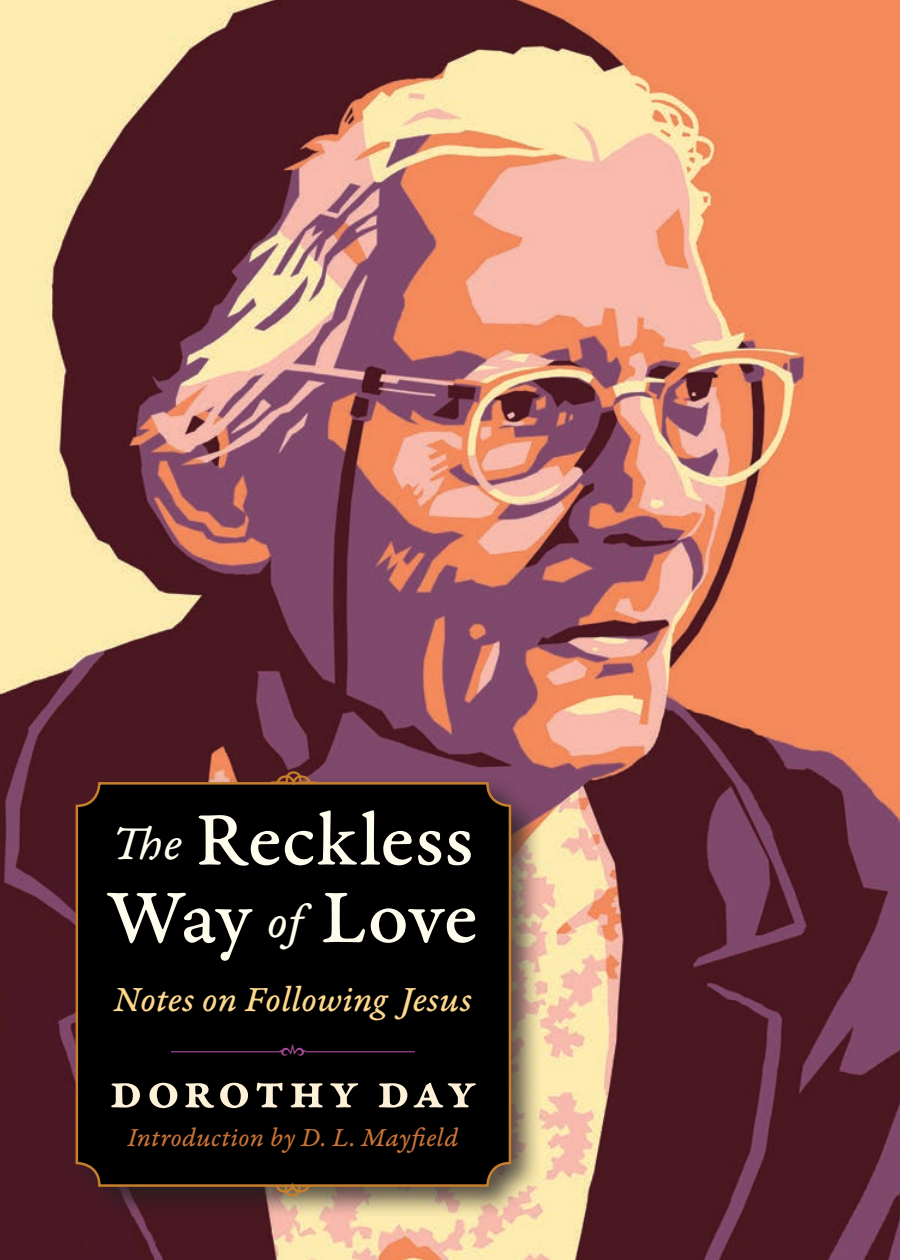
<style>
.page{position:relative;width:900px;height:1260px;background:#fff}
.page>*{position:absolute;margin:0;border:0;box-sizing:border-box;transform-origin:0 0}
.lilf_title{font:80px/77.5px "Garamond Premr Pro Med Capt";color:#fffdee}
.lilf_author{font:52.5px "Garamond Premr Pro Smbd Capt";letter-spacing:.055em;color:#fef1d7}
.t1{font:40px "Decoration Pi LT Std 1";color:#c57f2d}
.lilf-subtitle{font:37.5px "Garamond Premr Pro Med It Capt";color:#fed88f}
.lilf_pink_crown{font:32.5px "Decoration Pi LT Std 1";color:#ad4d9d}
.rwol_intro_by{font:27.5px "Garamond Premr Pro It Capt";letter-spacing:.005em;color:#ca7337}
.s1{font-family:"Garamond Premr Pro It Capt";font-size:50px}
.s2{font-family:"Garamond Premr Pro Med It Capt";font-size:50px}
</style>
<div class="page">
<img style="left:0;top:0;width:900px;height:1260px">
<div style="left:69px;top:775px;width:474px;height:443px;background:#231f20;opacity:.75"></div>
<div style="left:77px;top:783px;width:433px;height:403px;background:#000;border-radius:22px"></div>
<div style="left:76px;top:782px;width:435px;height:405px;border:2px solid #c57f2d;border-radius:22px"></div>
<hr style="left:171px;top:1051px;width:110px;height:1px;background:#ad4d9d">
<hr style="left:305px;top:1051px;width:110px;height:1px;background:#ad4d9d">
<svg style="left:271px;top:772px;width:45px;height:13px"></svg>
<p class="lilf_title" style="left:107px;top:803px;width:372px"><span class="s1">The</span> Reckless<br>Way <span class="s2">of</span> Love</p>
<p class="lilf-subtitle" style="left:114px;top:977px;width:359px">Notes on Following Jesus</p>
<p class="lilf_pink_crown" style="left:280px;top:1020px;width:27px">•</p>
<p class="lilf_author" style="left:109px;top:1060px;width:368px">dorothy day</p>
<p class="rwol_intro_by" style="left:128px;top:1121px;width:332px">Introduction by D. L. Mayfield</p>
<p class="t1" style="left:271px;top:1148px;width:33px">•</p>
</div>
